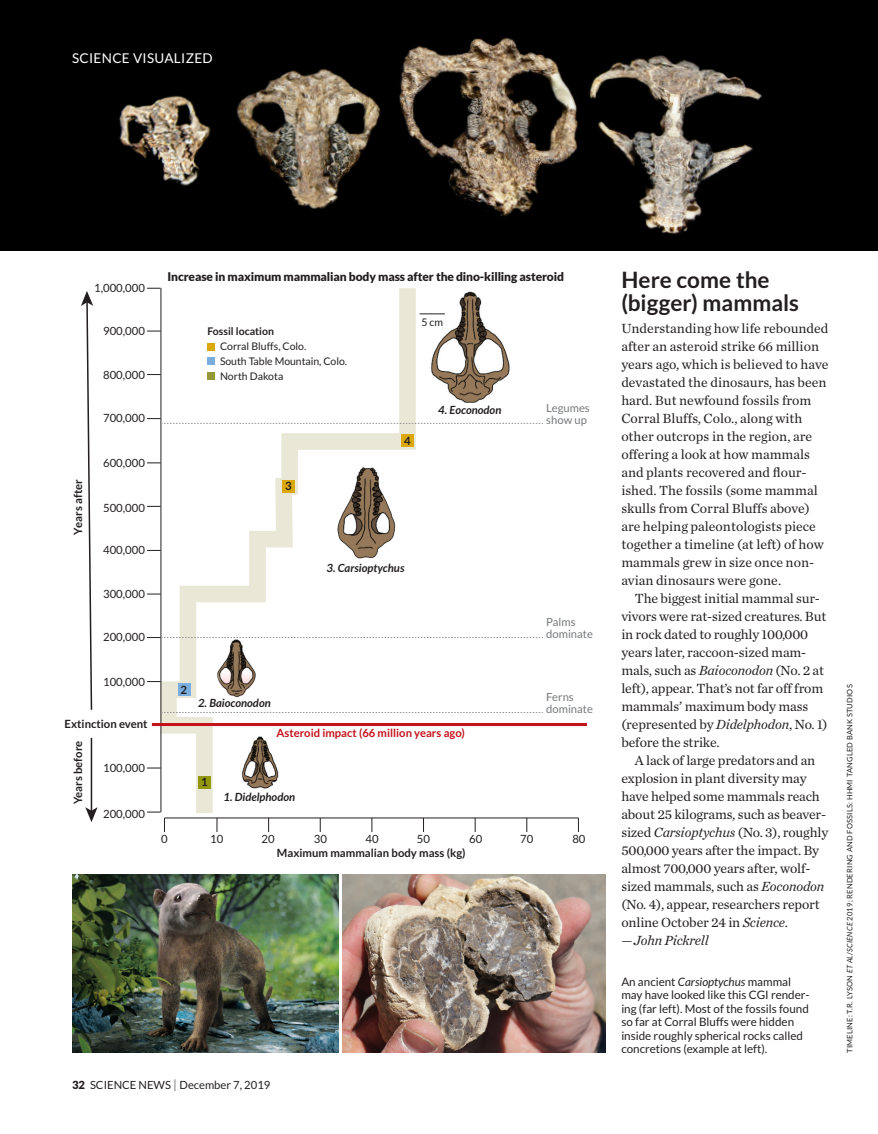
<style>
.page{position:relative;width:878px;height:1134px;background:#fff}
.page>*{position:absolute;margin:0;border:0;box-sizing:border-box;transform-origin:0 0}
.Hed___Dept___15pt_bo{font:700 22.5px/22.5px "Lato";color:#231f20}
.Body___Serif___Rag_l{font:13.8px/18px "Chronicle Text G1";letter-spacing:-.01em;color:#231f20}
.page___header{font:13.5px "Lato";letter-spacing:.025em;color:#fff}
.t1{font:900 12px "Lato";letter-spacing:-.01em;color:#231f20}
.t2{font:11.7px/13.5px "Lato";color:#231f20}
.t3{font:11.4px "Lato";color:#231f20}
.t4{font:700 11.4px "Lato";color:#231f20}
.t5{font:italic 700 11.25px "Lato";color:#231f20}
.t6{font:11.25px/12px "Lato";color:#76787b}
.t7{font:700 11.25px "Lato";color:#c4121a}
.t8{font:11.25px "Lato";color:#231f20}
.t9{font:10.5px "Lato";color:#231f20}
.t10{font:700 10.5px "Lato";color:#231f20}
.credit{font:7.5px "Lato";letter-spacing:.025em;color:#231f20}
.s1{font-weight:900}
.s2{font-weight:300;font-size:12.75px}
.s3{font-style:italic}
</style>
<div class="page">
<div style="left:0;top:0;width:878px;height:250px;background:#000"></div>
<img style="left:119px;top:37px;width:643px;height:198px">
<svg style="left:152px;top:287px;width:272px;height:543px"></svg>
<hr style="left:160px;top:288px;width:1px;height:524px;background:#231f20">
<svg style="left:147px;top:681px;width:14px;height:1px"></svg>
<svg style="left:147px;top:594px;width:14px;height:1px"></svg>
<svg style="left:147px;top:550px;width:14px;height:1px"></svg>
<svg style="left:147px;top:463px;width:14px;height:1px"></svg>
<svg style="left:147px;top:506px;width:14px;height:1px"></svg>
<svg style="left:147px;top:331px;width:14px;height:1px"></svg>
<svg style="left:147px;top:288px;width:14px;height:1px"></svg>
<svg style="left:147px;top:374px;width:14px;height:1px"></svg>
<svg style="left:147px;top:768px;width:14px;height:1px"></svg>
<hr style="left:152px;top:723px;width:434px;height:3px;background:#c4121a">
<hr style="left:165px;top:818px;width:413px;height:1px;background:#231f20">
<svg style="left:147px;top:812px;width:18px;height:20px"></svg>
<svg style="left:216px;top:818px;width:1px;height:14px"></svg>
<svg style="left:268px;top:818px;width:1px;height:14px"></svg>
<svg style="left:320px;top:818px;width:1px;height:14px"></svg>
<svg style="left:371px;top:818px;width:1px;height:14px"></svg>
<svg style="left:423px;top:819px;width:1px;height:13px"></svg>
<svg style="left:475px;top:818px;width:1px;height:14px"></svg>
<svg style="left:526px;top:818px;width:1px;height:14px"></svg>
<svg style="left:578px;top:818px;width:1px;height:14px"></svg>
<svg style="left:147px;top:418px;width:396px;height:6px"></svg>
<svg style="left:147px;top:637px;width:396px;height:1px"></svg>
<svg style="left:161px;top:712px;width:382px;height:1px"></svg>
<div style="left:199px;top:776px;width:12px;height:12px;background:#92970c"></div>
<div style="left:178px;top:683px;width:12px;height:12px;background:#79aede"></div>
<div style="left:282px;top:480px;width:12px;height:12px;background:#dba80c"></div>
<div style="left:401px;top:435px;width:12px;height:12px;background:#dba80c"></div>
<svg style="left:81px;top:291px;width:12px;height:419px"></svg>
<hr style="left:91px;top:738px;width:1px;height:74px;background:#231f20">
<svg style="left:85px;top:807px;width:13px;height:15px"></svg>
<img style="left:342px;top:875px;width:263px;height:178px">
<img style="left:72px;top:875px;width:266px;height:178px">
<img style="left:426px;top:291px;width:84px;height:112px">
<img style="left:315px;top:465px;width:90px;height:96px">
<img style="left:214px;top:637px;width:49px;height:63px">
<img style="left:238px;top:733px;width:43px;height:67px">
<svg style="left:419px;top:314px;width:26px;height:1px"></svg>
<div style="left:208px;top:343px;width:7px;height:7px;background:#dba80c"></div>
<div style="left:208px;top:357px;width:7px;height:8px;background:#79aede"></div>
<div style="left:208px;top:372px;width:7px;height:8px;background:#959636"></div>
<p class="page___header" style="left:72px;top:51px;width:142px">SCIENCE VISUALIZED</p>
<p class="t3" style="left:94px;top:282px;width:52px">1,000,000</p>
<p class="t3" style="left:103px;top:324px;width:43px">900,000</p>
<p class="t3" style="left:103px;top:369px;width:43px">800,000</p>
<p class="t3" style="left:103px;top:411px;width:43px">700,000</p>
<p class="t3" style="left:103px;top:457px;width:43px">600,000</p>
<p class="t3" style="left:103px;top:501px;width:43px">500,000</p>
<p class="t3" style="left:103px;top:544px;width:43px">400,000</p>
<p class="t3" style="left:103px;top:587px;width:43px">300,000</p>
<p class="t3" style="left:103px;top:630px;width:43px">200,000</p>
<p class="t3" style="left:103px;top:676px;width:43px">100,000</p>
<p class="t4" style="left:65px;top:717px;width:84px">Extinction event</p>
<p class="t4" style="left:71px;top:535px;width:57px;rotate:-90deg">Years after</p>
<p class="t4" style="left:71px;top:804px;width:65px;rotate:-90deg">Years before</p>
<p class="t3" style="left:103px;top:761px;width:43px">100,000</p>
<p class="t3" style="left:103px;top:807px;width:43px">200,000</p>
<p class="t1" style="left:167px;top:270px;width:398px">Increase in maximum mammalian body mass after the dino-killing asteroid</p>
<p class="t10" style="left:207px;top:325px;width:68px">Fossil location</p>
<p class="t9" style="left:220px;top:340px;width:88px">Corral Bluffs, Colo.</p>
<p class="t9" style="left:220px;top:355px;width:128px">South Table Mountain, Colo.</p>
<p class="t9" style="left:220px;top:370px;width:65px">North Dakota</p>
<p class="t4" style="left:285px;top:479px;width:8px">3</p>
<p class="t9" style="left:421px;top:316px;width:23px">5 cm</p>
<p class="t4" style="left:404px;top:434px;width:8px">4</p>
<p class="t5" style="left:438px;top:404px;width:65px">4. Eoconodon</p>
<p class="t5" style="left:326px;top:561px;width:79px">3. Carsioptychus</p>
<p class="t4" style="left:180px;top:683px;width:8px">2</p>
<p class="t5" style="left:198px;top:697px;width:74px">2. Baioconodon</p>
<p class="t7" style="left:276px;top:726px;width:190px">Asteroid impact (66 million years ago)</p>
<p class="t4" style="left:201px;top:775px;width:8px">1</p>
<p class="t5" style="left:223px;top:791px;width:73px">1. Didelphodon</p>
<p class="t6" style="left:546px;top:402px;width:45px">Legumes show up</p>
<p class="t6" style="left:546px;top:616px;width:31px">Palms</p>
<p class="t6" style="left:546px;top:628px;width:48px">dominate</p>
<p class="t6" style="left:546px;top:691px;width:29px">Ferns</p>
<p class="t6" style="left:546px;top:703px;width:48px">dominate</p>
<p class="t3" style="left:161px;top:833px;width:8px">0</p>
<p class="t3" style="left:210px;top:833px;width:15px">10</p>
<p class="t3" style="left:262px;top:833px;width:15px">20</p>
<p class="t3" style="left:314px;top:833px;width:15px">30</p>
<p class="t3" style="left:365px;top:833px;width:15px">40</p>
<p class="t3" style="left:417px;top:833px;width:15px">50</p>
<p class="t3" style="left:469px;top:833px;width:15px">60</p>
<p class="t3" style="left:520px;top:833px;width:15px">70</p>
<p class="t3" style="left:572px;top:833px;width:15px">80</p>
<p class="t4" style="left:277px;top:847px;width:190px">Maximum mammalian body mass (kg)</p>
<p class="t8" style="left:72px;top:1079px;width:200px"><span class="s1">32</span> SCIENCE NEWS <span class="s2">|</span> December 7, 2019</p>
<p class="Hed___Dept___15pt_bo" style="left:621px;top:268px;width:179px">Here come the (bigger) mammals</p>
<p class="Body___Serif___Rag_l" style="left:621px;top:319px;width:209px">Understanding how life rebounded after an asteroid strike 66 million years ago, which is believed to have devastated the dinosaurs, has been hard. But newfound fossils from<br>Corral Bluffs, Colo., along with other outcrops in the region, are offering a look at how mammals and plants recovered and flour&shy;ished. The fossils (some mammal skulls from Corral Bluffs above) are helping paleontologists piece together a timeline (at left) of how mammals grew in size once non&shy;avian dinosaurs were gone.</p>
<p class="Body___Serif___Rag_l" style="left:621px;top:589px;width:208px;text-indent:14px">The biggest initial mammal sur&shy;vivors were rat-sized creatures. But in rock dated to roughly 100,000 years later, raccoon-sized mam&shy;mals, such as <span class="s3">Baioconodon</span> (No. 2 at left), appear. That’s not far off from mammals’ maximum body mass (represented by <span class="s3">Didelphodon</span>, No. 1) before the strike.</p>
<p class="Body___Serif___Rag_l" style="left:621px;top:751px;width:208px;text-indent:14px">A lack of large predatorsand an explosion in plant diversity may have helped some mammals reach about 25 kilograms, such as beaver&shy;sized <span class="s3">Carsioptychus</span> (No. 3), roughly<br>500,000 years after the impact. By almost 700,000 years after, wolf&shy;sized mammals, such as <span class="s3">Eoconodon </span>(No. 4), appear, researchers report online October 24 in <span class="s3">Science</span>. —<span class="s3">John Pickrell</span></p>
<p class="t2" style="left:621px;top:974px;width:190px">An ancient <span class="s3">Carsioptychus</span> mammal may have looked like this CGI render&shy;ing (far left). Most of the fossils found so far at Corral Bluffs were hidden inside roughly spherical rocks called concretions (example at left).</p>
<p class="credit" style="left:845px;top:1053px;width:370px;rotate:-90deg">TIMELINE: T.R. LYSON <span class="s3">ET AL</span>/<span class="s3">SCIENCE</span> 2019; RENDERING AND FOSSILS: HHMI TANGLED BANK STUDIOS</p>
</div>
